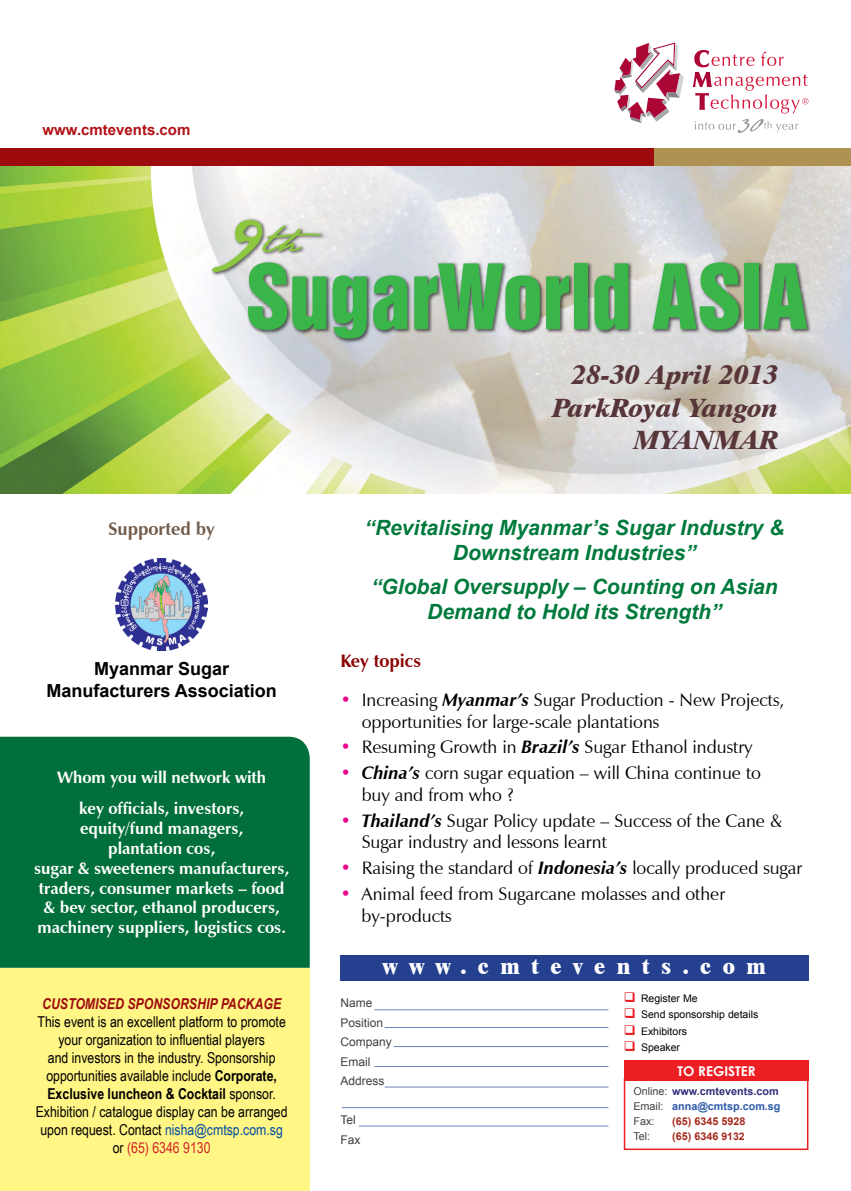
<style>
.page{position:relative;width:851px;height:1191px;background:#fff}
.page>*{position:absolute;margin:0;border:0;box-sizing:border-box;transform-origin:0 0}
.t1{font:italic 800 27px "Dutch 801 BT";color:#573538}
.t2{font:800 22.5px "Dutch 801 BT";letter-spacing:.51em;color:#fff}
.t3{font:italic 700 21px/25.2px "Arial";color:#007a3c;text-align:center}
.t4{font:18px/21.6px "Zapf Humanist 601 BT";color:#000}
.t5{font:700 18px/21.6px "Arial";color:#000;text-align:center}
.t6{font:700 18px "Zapf Humanist 601 BT";color:#725c4c}
.t7{font:700 18px "Zapf Humanist 601 BT";color:#8b0304}
.t8{font:700 16.5px/19.8px "Zapf Humanist 601 BT";color:#fff;text-align:center}
.t9{font:15px/18px "Arial Narrow";color:#000;text-align:center}
.t10{font:italic 700 15px "Arial Narrow";color:#9e0b0f}
.t11{font:700 15px "Arial";color:#b11116}
.t12{font:700 13.5px "Century Gothic";color:#fff}
.t13{font:12px/19.5px "Arial";color:#414042}
.t14{font:10.8px/15px "Arial";color:#414042}
.t15{font:700 10.8px "Arial";color:#a62a1c}
.t16{font:10.5px "Arial";color:#000}
.s1{font-weight:700}
.s2{color:#034ea2}
.s3{color:#d2232a}
.s4{color:#ec008c}
.s5{font-weight:700;font-style:italic}
.s6{color:#ed1d24}
.s7{font-weight:700;color:#312d79}
.s8{font-weight:700;color:#2d59a9}
.s9{font-size:10.5px}
</style>
<div class="page">
<img style="left:0;top:166px;width:850px;height:327px">
<div style="left:0;top:736px;width:310px;height:232px;background:#006f3b"></div>
<div style="left:0;top:968px;width:310px;height:223px;background:#fff685"></div>
<div style="left:0;top:149px;width:654px;height:17px;background:#9e0b0f"></div>
<div style="left:654px;top:149px;width:196px;height:17px;background:#ae9153"></div>
<div style="left:623px;top:1078px;width:185px;height:72px;border:2px solid #ed1d24"></div>
<div style="left:623px;top:1060px;width:185px;height:21px;background:#ed1d24"></div>
<hr style="left:374px;top:1009px;width:234px;height:1px;background:#7080bf">
<hr style="left:384px;top:1027px;width:224px;height:1px;background:#7080bf">
<hr style="left:393px;top:1046px;width:215px;height:1px;background:#7080bf">
<hr style="left:374px;top:1066px;width:234px;height:1px;background:#7080bf">
<hr style="left:385px;top:1086px;width:223px;height:1px;background:#7080bf">
<hr style="left:342px;top:1107px;width:266px;height:1px;background:#7080bf">
<div style="left:340px;top:955px;width:468px;height:25px;background:#25408f"></div>
<hr style="left:359px;top:1125px;width:249px;height:1px;background:#7080bf">
<svg style="left:614px;top:43px;width:69px;height:80px"></svg>
<svg style="left:692px;top:50px;width:116px;height:63px"></svg>
<svg style="left:695px;top:119px;width:103px;height:14px"></svg>
<img style="left:115px;top:558px;width:93px;height:92px">
<img style="left:209px;top:217px;width:604px;height:128px">
<svg style="left:332px;top:275px;width:35px;height:63px;background:#4fb15f"></svg>
<svg style="left:373px;top:275px;width:34px;height:55px;background:#51b161"></svg>
<svg style="left:414px;top:263px;width:125px;height:67px;background:#6ab774"></svg>
<svg style="left:546px;top:275px;width:23px;height:54px"></svg>
<div style="left:574px;top:263px;width:13px;height:66px;background:#39b54a"></div>
<svg style="left:594px;top:263px;width:34px;height:67px;background:#59b462"></svg>
<svg style="left:652px;top:262px;width:86px;height:68px;background:#6cb976"></svg>
<div style="left:744px;top:263px;width:15px;height:66px;background:#39b54a"></div>
<svg style="left:763px;top:263px;width:44px;height:66px;background:#68b671"></svg>
<svg style="left:212px;top:220px;width:114px;height:110px;background:#a7cda6"></svg>
<p class="t11" style="left:43px;top:120px;width:149px">www.cmtevents.com</p>
<p class="t6" style="left:108px;top:518px;width:108px">Supported by</p>
<p class="t5" style="left:46px;top:658px;width:232px">Myanmar Sugar<br>Manufacturers Association</p>
<p class="t8" style="left:57px;top:761px;width:211px;line-height:31.8px">Whom you will network with key officials, investors,</p>
<p class="t8" style="left:34px;top:818px;width:257px">equity/fund managers,<br>plantation cos,<br>sugar &amp; sweeteners manufacturers, traders, consumer markets – food &amp; bev sector, ethanol producers, machinery suppliers, logistics cos.</p>
<p class="t10" style="left:42px;top:992px;width:240px">CUSTOMISED SPONSORSHIP PACKAGE</p>
<p class="t9" style="left:36px;top:1012px;width:253px">This event is an excellent platform to promote your organization to influential players<br>and investors in the industry. Sponsorship opportunities available include <span class="s1">Corporate, Exclusive luncheon &amp; Cocktail</span> sponsor.<br>Exhibition / catalogue display can be arranged upon request. Contact <span class="s2">nisha@cmtsp.com.sg </span>or <span class="s3">(65) 6346 9130</span></p>
<h1 class="t1" style="left:571px;top:358px;width:208px">28-30 April 2013</h1>
<h1 class="t1" style="left:552px;top:391px;width:228px">ParkRoyal Yangon</h1>
<h1 class="t1" style="left:634px;top:423px;width:103px">Mya nmar</h1>
<p class="t3" style="left:364px;top:515px;width:421px">“Revitalising Myanmar’s Sugar Industry &amp;<br>Downstream Industries”</p>
<p class="t3" style="left:371px;top:575px;width:408px">“Global Oversupply – Counting on Asian<br>Demand to Hold its Strength”</p>
<p class="t7" style="left:340px;top:649px;width:82px">Key topics</p>
<p class="t4" style="left:361px;top:689px;width:424px;text-indent:-21px"><span class="s4">•</span> Increasing <span class="s5">Myanmar’s</span> Sugar Production - New Projects, opportunities for large-scale plantations</p>
<p class="t4" style="left:340px;top:736px;width:414px"><span class="s4">•</span> Resuming Growth in <span class="s5">Brazil’s</span> Sugar Ethanol industry</p>
<p class="t4" style="left:361px;top:762px;width:401px;text-indent:-21px"><span class="s4">•</span> <span class="s5">China’s</span> corn sugar equation – will China continue to buy and from who ?</p>
<p class="t4" style="left:361px;top:810px;width:422px;text-indent:-21px"><span class="s4">•</span> <span class="s5">Thailand’s</span> Sugar Policy update – Success of the Cane &amp;<br>Sugar industry and lessons learnt</p>
<p class="t4" style="left:340px;top:857px;width:463px"><span class="s4">•</span> Raising the standard of <span class="s5">Indonesia’s</span> locally produced sugar</p>
<p class="t4" style="left:361px;top:883px;width:365px;text-indent:-21px"><span class="s4">•</span> Animal feed from Sugarcane molasses and other by-products</p>
<p class="t2" style="left:383px;top:952px;width:384px">www.cmtevents.com</p>
<p class="t13" style="left:340px;top:993px;width:53px">Name<br>Position<br>Company<br>Email<br>Address</p>
<p class="t13" style="left:340px;top:1110px;width:22px">Tel<br>Fax</p>
<p class="t16" style="left:624px;top:991px;width:75px"><span class="s6">❑</span> Register Me</p>
<p class="t16" style="left:624px;top:1008px;width:136px"><span class="s6">❑</span> Send sponsorship details</p>
<p class="t16" style="left:624px;top:1024px;width:65px"><span class="s6">❑</span> Exhibitors</p>
<p class="t16" style="left:624px;top:1040px;width:58px"><span class="s6">❑</span> Speaker</p>
<p class="t12" style="left:677px;top:1060px;width:80px">TO REGISTER</p>
<p class="t14" style="left:633px;top:1084px;width:149px">Online: <span class="s7">www.cmtevents.com<br></span>Email: <span class="s8">anna@cmtsp.com.sg<br></span>Fax:</p>
<p class="t15" style="left:672px;top:1114px;width:75px">(65) 6345 5928</p>
<p class="t14" style="left:633px;top:1129px;width:18px">Tel:</p>
<p class="t15" style="left:672px;top:1129px;width:74px">(65) 6346 <span class="s9">9132</span></p>
</div>
